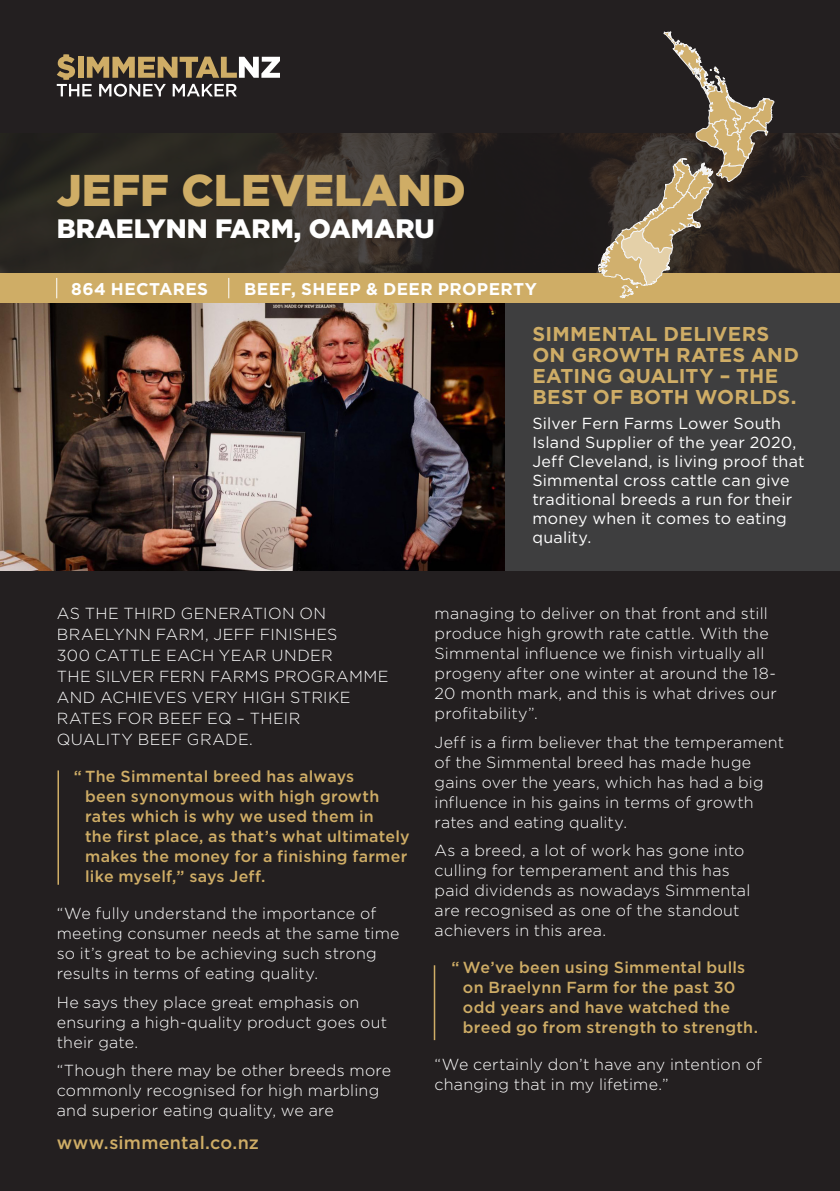
<style>
.page{position:relative;width:840px;height:1191px;background:#fff}
.page>*{position:absolute;margin:0;border:0;box-sizing:border-box;transform-origin:0 0}
.t1{font:900 44.4px "Gotham";color:#cfad66}
.t2{font:900 26.6px "Gotham";color:#fff}
.t3{font:700 20px/21px "Gotham";letter-spacing:.01em;color:#cfad66}
.t4{font:500 18px "Gotham";letter-spacing:.015em;color:#cfad66}
.t5{font:700 17px "Gotham";letter-spacing:.025em;color:#fff}
.t6{font:300 16px/20px "Gotham HTF";letter-spacing:.015em;color:#fff}
.t7{font:500 16px/20px "Gotham HTF";letter-spacing:.02em;color:#cfad66}
.t8{font:16px/19px "Gotham HTF";letter-spacing:.015em;color:#fff}
</style>
<div class="page">
<div style="left:0;top:303px;width:839px;height:888px;background:#231f20"></div>
<div style="left:0;top:0;width:839px;height:303px;background:#231f20"></div>
<img style="left:0;top:134px;width:839px;height:139px">
<svg style="left:57px;top:54px;width:223px;height:43px"></svg>
<div style="left:504px;top:303px;width:335px;height:267px;background:#3e3e3f"></div>
<img style="left:0;top:303px;width:504px;height:267px">
<div style="left:0;top:273px;width:839px;height:30px;background:#cfad66"></div>
<svg style="left:56px;top:278px;width:1px;height:20px"></svg>
<svg style="left:228px;top:278px;width:1px;height:20px"></svg>
<svg style="left:597px;top:31px;width:177px;height:267px"></svg>
<hr style="left:57px;top:770px;width:2px;height:114px;background:#cfad66">
<hr style="left:433px;top:965px;width:2px;height:75px;background:#cfad66">
<p class="t1" style="left:57px;top:165px;width:410px">JEFF CLEVELAND</p>
<p class="t2" style="left:57px;top:213px;width:379px">BRAELYNN FARM, OAMARU</p>
<p class="t5" style="left:71px;top:280px;width:138px">864 HECTARES</p>
<p class="t5" style="left:244px;top:280px;width:294px">BEEF, SHEEP &amp; DEER PROPERTY</p>
<p class="t6" style="left:57px;top:602px;width:333px;line-height:21px">AS THE THIRD GENERATION ON<br>BRAELYNN FARM, JEFF FINISHES<br>300 CATTLE EACH YEAR UNDER<br>THE SILVER FERN FARMS PROGRAMME<br>AND ACHIEVES VERY HIGH STRIKE<br>RATES FOR BEEF EQ – THEIR<br>QUALITY BEEF GRADE.</p>
<p class="t7" style="left:85px;top:766px;width:326px;text-indent:-11px">“ The Simmental breed has always<br>been synonymous with high growth rates which is why we used them in<br>the first place, as that’s what ultimately makes the money for a finishing farmer like myself,” says Jeff.</p>
<p class="t6" style="left:57px;top:903px;width:344px">“We fully understand the importance of meeting consumer needs at the same time so it’s great to be achieving such strong results in terms of eating quality.</p>
<p class="t6" style="left:57px;top:991px;width:332px">He says they place great emphasis on ensuring a high-quality product goes out their gate.</p>
<p class="t6" style="left:57px;top:1060px;width:336px">“Though there may be other breeds more commonly recognised for high marbling and superior eating quality, we are</p>
<p class="t4" style="left:57px;top:1132px;width:204px">www.simmental.co.nz</p>
<p class="t3" style="left:532px;top:323px;width:268px">SIMMENTAL DELIVERS<br>ON GROWTH RATES AND<br>EATING QUALITY – THE<br>BEST OF BOTH WORLDS.</p>
<p class="t8" style="left:532px;top:413px;width:273px">Silver Fern Farms Lower South<br>Island Supplier of the year 2020,<br>Jeff Cleveland, is living proof that<br>Simmental cross cattle can give traditional breeds a run for their money when it comes to eating quality.</p>
<p class="t6" style="left:434px;top:603px;width:344px">managing to deliver on that front and still produce high growth rate cattle. With the Simmental influence we finish virtually all progeny after one winter at around the 18- 20 month mark, and this is what drives our profitability”.</p>
<p class="t6" style="left:434px;top:731px;width:351px">Jeff is a firm believer that the temperament of the Simmental breed has made huge gains over the years, which has had a big influence in his gains in terms of growth rates and eating quality.</p>
<p class="t6" style="left:434px;top:840px;width:317px">As a breed, a lot of work has gone into culling for temperament and this has paid dividends as nowadays Simmental are recognised as one of the standout achievers in this area.</p>
<p class="t7" style="left:462px;top:957px;width:296px;text-indent:-11px">“ We’ve been using Simmental bulls on Braelynn Farm for the past 30 odd years and have watched the breed go from strength to strength.</p>
<p class="t6" style="left:434px;top:1054px;width:329px">“We certainly don’t have any intention of changing that in my lifetime.”</p>
</div>
